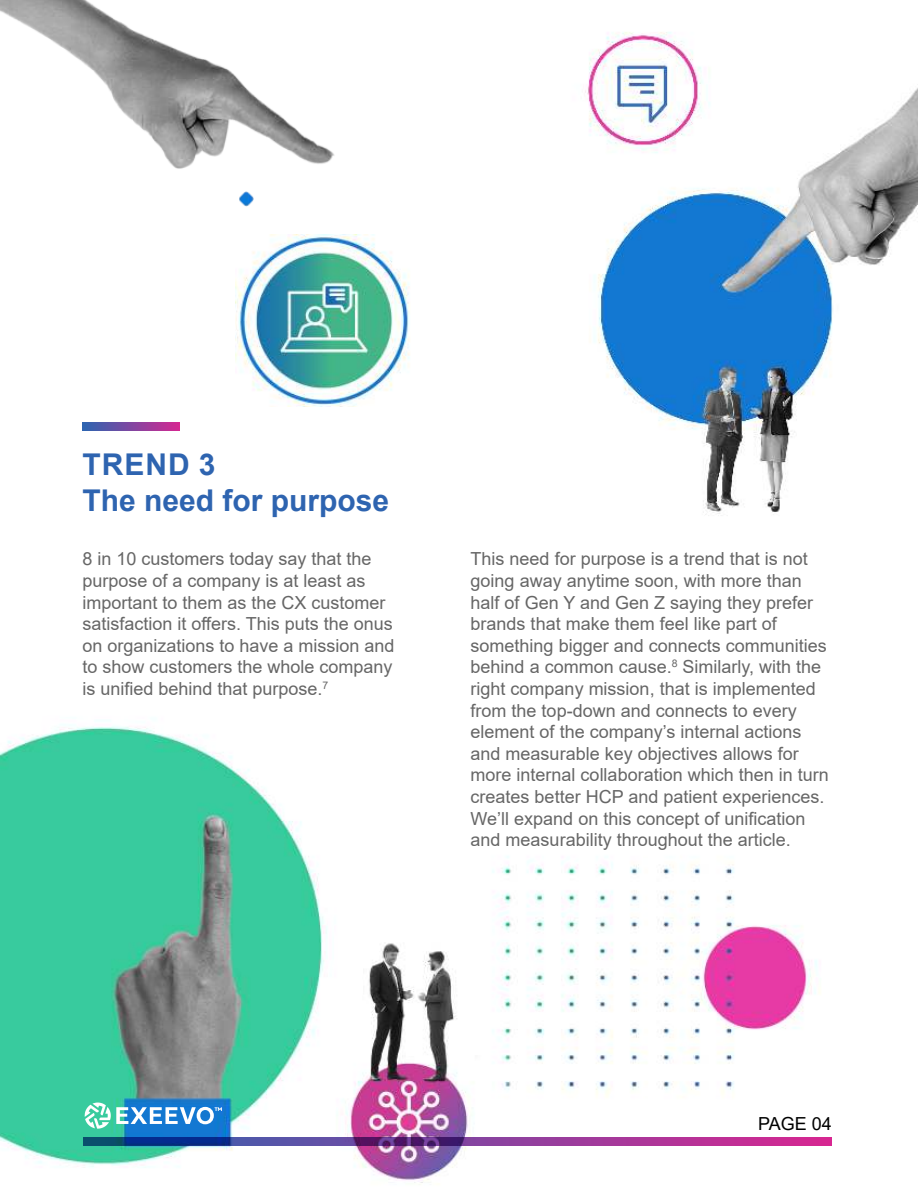
<style>
.page{position:relative;width:918px;height:1188px;background:#fff}
.page>*{position:absolute;margin:0;border:0;box-sizing:border-box;transform-origin:0 0}
.t1{font:700 30px/36px "Arial";color:#2e64b0}
.t2{font:18px/21.6px "Arial";color:#666}
.t3{font:18px "Arial";color:#000}
</style>
<div class="page">
<img style="left:585px;top:32px;width:333px;height:484px">
<img style="left:0;top:0;width:335px;height:207px">
<img style="left:0;top:720px;width:832px;height:463px">
<img style="left:236px;top:234px;width:174px;height:172px">
<svg style="left:82px;top:423px;width:98px;height:7px"></svg>
<svg style="left:83px;top:1137px;width:749px;height:8px;background:#713790"></svg>
<svg style="left:85px;top:1103px;width:137px;height:26px"></svg>
<h1 class="t1" style="left:82px;top:447px;width:308px">TREND 3<br>The need for purpose</h1>
<p class="t2" style="left:82px;top:548px;width:314px">8 in 10 customers today say that the purpose of a company is at least as important to them as the CX customer satisfaction it offers. This puts the onus on organizations to have a mission and to show customers the whole company is unified behind that purpose.<sup>7</sup></p>
<p class="t2" style="left:471px;top:549px;width:360px">This need for purpose is a trend that is not going away anytime soon, with more than half of Gen Y and Gen Z saying they prefer brands that make them feel like part of something bigger and connects communities behind a common cause.<sup>8</sup> Similarly, with the right company mission, that is implemented from the top-down and connects to every element of the company’s internal actions and measurable key objectives allows for more internal collaboration which then in turn creates better HCP and patient experiences.<br>We’ll expand on this concept of unification and measurability throughout the article.</p>
<p class="t3" style="left:758px;top:1111px;width:75px">PAGE 04</p>
</div>
